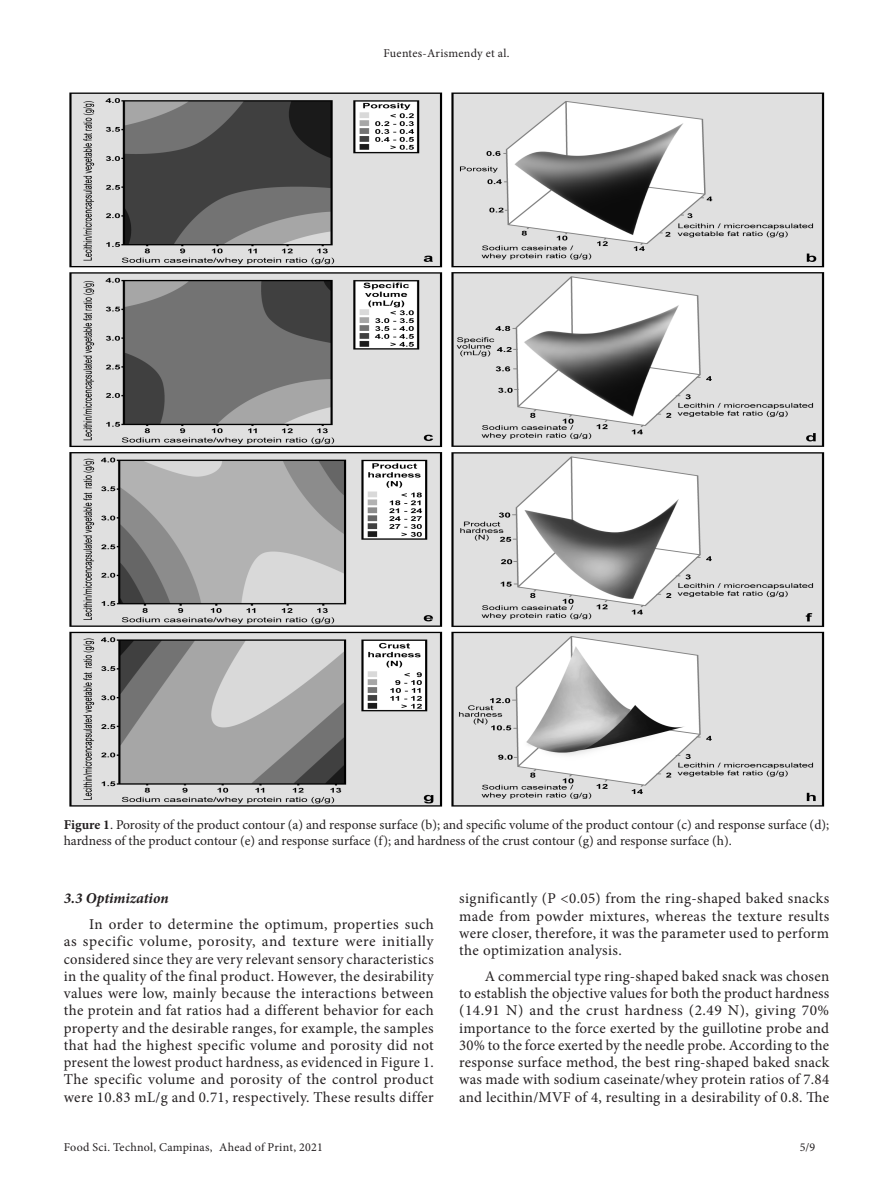
<style>
.page{position:relative;width:893px;height:1191px;background:#fff}
.page>*{position:absolute;margin:0;border:0;box-sizing:border-box;transform-origin:0 0}
.Paragraph{font:15px/17.2px "Minion Pro";letter-spacing:.02em;color:#231f20;text-align:justify}
.Heading2{font:italic 700 15px "Minion Pro";color:#231f20}
.FigureCaption{font:13.5px/16.2px "Minion Pro";letter-spacing:-.005em;color:#231f20}
.t1{font:12px "Minion Pro";letter-spacing:.025em;color:#231f20}
.s1{font-weight:700}
.s2{color:#fff}
</style>
<div class="page">
<img style="left:69px;top:92px;width:756px;height:715px">
<p class="t1" style="left:384px;top:45px;width:127px">Fuentes-Arismendy et al.</p>
<p class="FigureCaption" style="left:64px;top:817px;width:767px"><span class="s1">Figure 1</span>. Porosity of the product contour (a) and response surface (b); and specific volume of the product contour (c) and response surface (d); hardness of the product contour (e) and response surface (f); and hardness of the crust contour (g) and response surface (h).</p>
<p class="Heading2" style="left:64px;top:888px;width:106px">3.3 Optimization</p>
<p class="Paragraph" style="left:64px;top:915px;width:372px;text-indent:26px">In order to determine the optimum, properties such as specific volume, porosity, and texture were initially considered since they are very relevant sensory characteristics in the quality of the final product. However, the desirability values were low, mainly because the interactions between the protein and fat ratios had a different behavior for each property and the desirable ranges, for example, the samples that had the highest specific volume and porosity did not present the lowest product hardness, as evidenced in Figure 1.<br>The specific volume and porosity of the control product were 10.83 mL/g and 0.71, respectively. These results differ</p>
<p class="Paragraph" style="left:459px;top:890px;width:372px">significantly (P &lt;0.05) from the ring-shaped baked snacks made from powder mixtures, whereas the texture results were closer, therefore, it was the parameter used to perform the optimization analysis.</p>
<p class="Paragraph" style="left:459px;top:967px;width:371px;text-indent:26px">A commercial type ring-shaped baked snack was chosen to establish the objective values for both the product hardness (14.91 N) and the crust hardness (2.49 N), giving 70% importance to the force exerted by the guillotine probe and 30% to the force exerted by the needle probe. According to the response surface method, the best ring-shaped baked snack was made with sodium caseinate/whey protein ratios of 7.84 and lecithin/MVF of 4, resulting in a desirability of 0.8. The</p>
<p class="t1" style="left:64px;top:1139px;width:261px">Food Sci. Technol, Campinas, Ahead of Print, 2021</p>
<p class="t1" style="left:800px;top:1139px;width:31px">5/9 <span class="s2">5</span></p>
</div>
